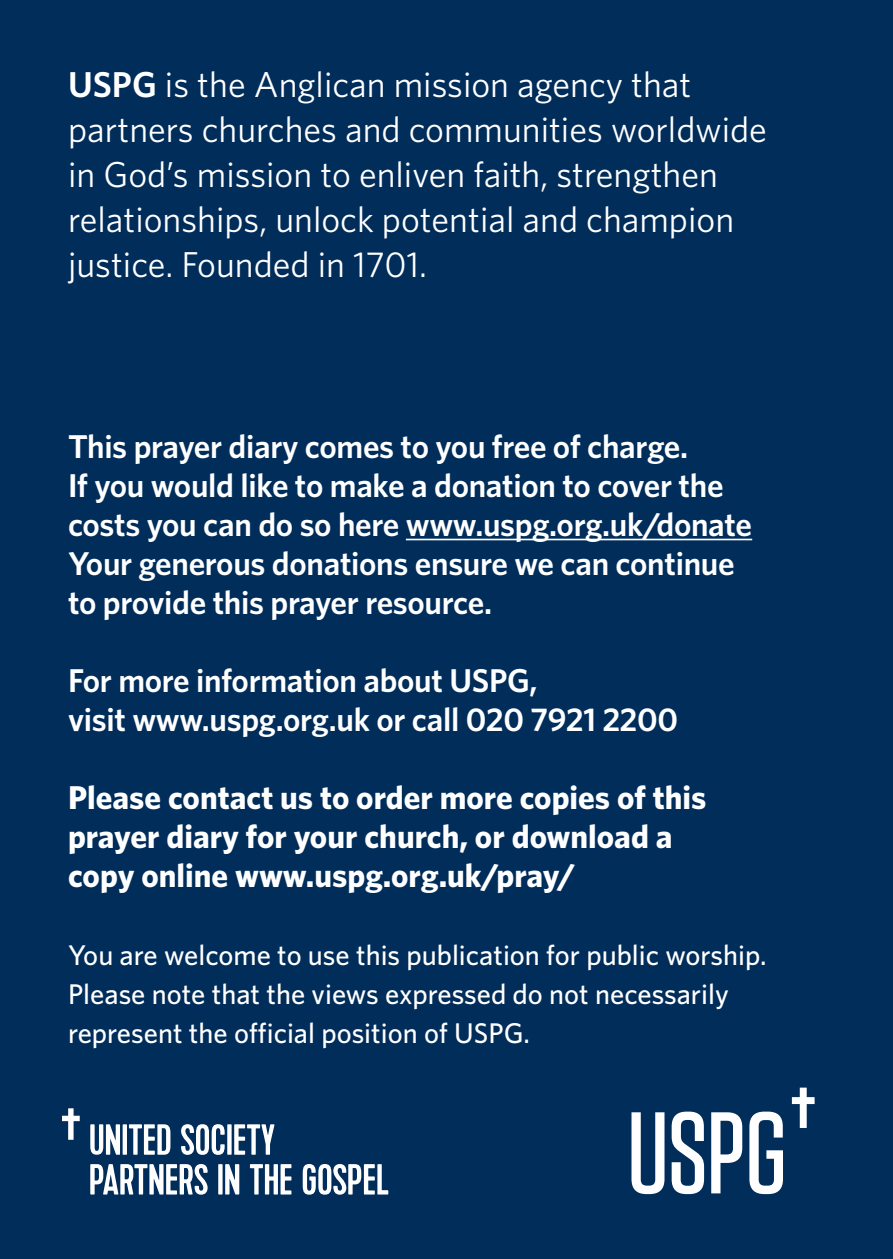
<style>
.page{position:relative;width:893px;height:1259px;background:#002d5a}
.page>*{position:absolute;margin:0;border:0;box-sizing:border-box;transform-origin:0 0}
.t1{font:36px/45px "Whitney";color:#fff}
.t2{font:600 33px/39px "Whitney";letter-spacing:-.01em;color:#fff}
.t3{font:700 33px/39px "Whitney";color:#fff}
.t4{font:500 28.5px/39px "Whitney";color:#fff}
.s1{font-weight:600}
</style>
<div class="page">
<hr style="left:406px;top:539px;width:346px;height:1px;background:#fff">
<svg style="left:631px;top:1112px;width:33px;height:82px"></svg>
<svg style="left:672px;top:1111px;width:32px;height:83px"></svg>
<svg style="left:711px;top:1112px;width:31px;height:81px"></svg>
<svg style="left:749px;top:1111px;width:34px;height:83px"></svg>
<svg style="left:792px;top:1087px;width:23px;height:41px"></svg>
<svg style="left:90px;top:1164px;width:298px;height:30px"></svg>
<svg style="left:90px;top:1124px;width:185px;height:30px"></svg>
<svg style="left:62px;top:1108px;width:18px;height:31px"></svg>
<p class="t1" style="left:68px;top:61px;width:700px"><span class="s1">USPG</span> is the Anglican mission agency that partners churches and communities worldwide in God’s mission to enliven faith, strengthen relationships, unlock potential and champion justice. Founded in 1701.</p>
<p class="t2" style="left:68px;top:426px;width:686px">This prayer diary comes to you free of charge.<br>If you would like to make a donation to cover the costs you can do so here www.uspg.org.uk/donate Your generous donations ensure we can continue to provide this prayer resource.</p>
<p class="t2" style="left:68px;top:660px;width:612px">For more information about USPG,<br>visit www.uspg.org.uk or call 020 7921 2200</p>
<p class="t3" style="left:68px;top:777px;width:640px">Please contact us to order more copies of this prayer diary for your church, or download a copy online www.uspg.org.uk/pray/</p>
<p class="t4" style="left:68px;top:935px;width:700px">You are welcome to use this publication for public worship.<br>Please note that the views expressed do not necessarily represent the official position of USPG.</p>
</div>
